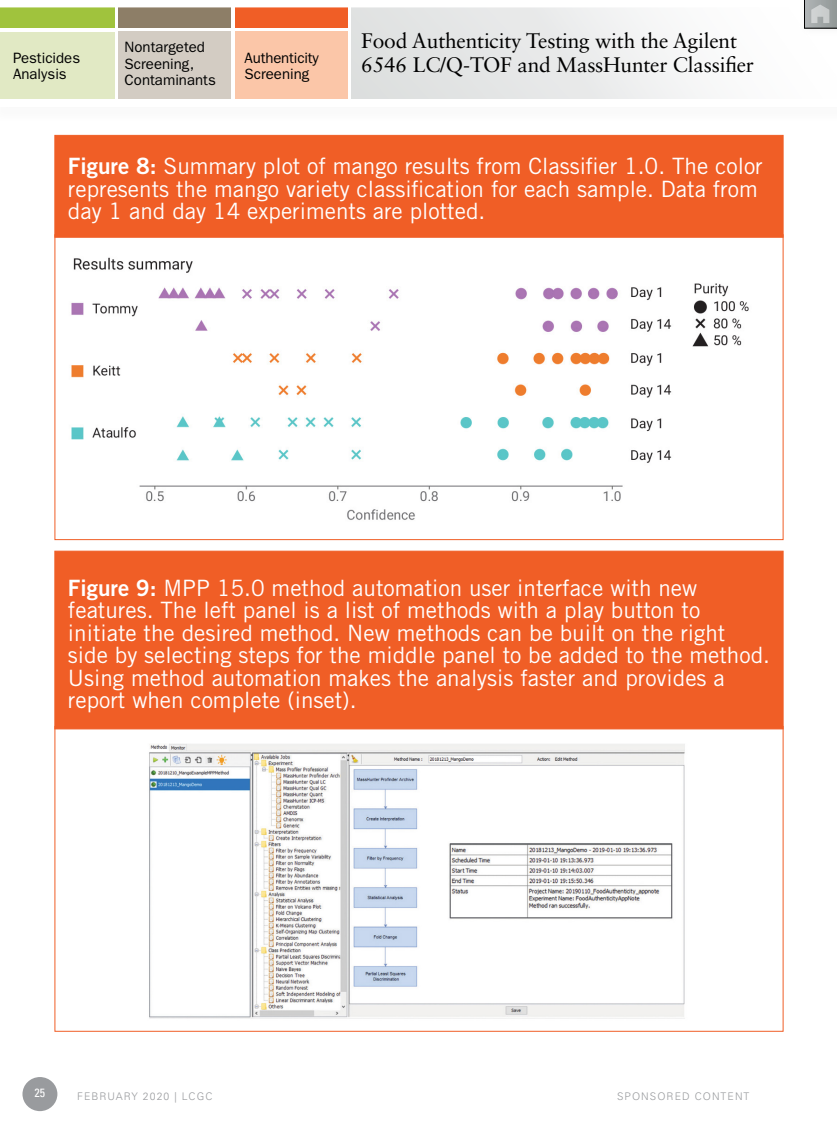
<style>
.page{position:relative;width:837px;height:1134px;background:#fff}
.page>*{position:absolute;margin:0;border:0;box-sizing:border-box;transform-origin:0 0}
.t1{font:22.5px/22.5px "Trade Gothic LT Std";color:#fff}
.t2{font:21px/24px "Sabon LT Std";letter-spacing:-.01em;color:#000}
.t3{font:15px/16.5px "ITC Franklin Gothic Std";color:#000}
.t4{font:condensed 12px "Univers LT Std";color:#fff}
.t5{font:300 10.5px "Univers LT Std";letter-spacing:.1em;color:#999b9e}
.s1{font-family:"Trade Gothic LT Std Bd 2"}
</style>
<div class="page">
<svg style="left:0;top:7px;width:352px;height:92px"></svg>
<div style="left:0;top:7px;width:115px;height:20px;background:#a0c33d"></div>
<div style="left:119px;top:7px;width:112px;height:20px;background:#8d7e67"></div>
<div style="left:235px;top:7px;width:112px;height:20px;background:#f05e26"></div>
<div style="left:0;top:33px;width:115px;height:67px;background:#e1e9c4"></div>
<div style="left:119px;top:32px;width:112px;height:67px;background:#d3ccc3"></div>
<div style="left:235px;top:32px;width:112px;height:67px;background:#fbc6a8"></div>
<div style="left:352px;top:7px;width:485px;height:92px;background:linear-gradient(to right,#dbdedd,#fff)"></div>
<div style="left:21px;top:1075px;width:38px;height:38px;background:#999b9e;border-radius:50%"></div>
<div style="left:19px;top:1073px;width:42px;height:42px;border:4px solid #fff;border-radius:50%"></div>
<div style="left:0;top:99px;width:837px;height:7px;background:#fff"></div>
<div style="left:797px;top:0;width:40px;height:39px;background:#fefefe"></div>
<svg style="left:804px;top:0;width:33px;height:29px"></svg>
<img style="left:71px;top:257px;width:678px;height:263px">
<div style="left:54px;top:135px;width:729px;height:103px;background:#f05e26;border:1px solid #f05e26"></div>
<img style="left:137px;top:729px;width:564px;height:290px">
<div style="left:54px;top:551px;width:729px;height:178px;background:#f05e26;border:1px solid #f05e26"></div>
<p class="t3" style="left:13px;top:50px;width:69px">Pesticides<br>Analysis</p>
<p class="t3" style="left:125px;top:39px;width:93px">Nontargeted<br>Screening,<br>Contaminants</p>
<p class="t3" style="left:245px;top:50px;width:76px">Authenticity<br>Screening</p>
<p class="t2" style="left:361px;top:29px;width:394px">Food Authenticity Testing with the Agilent<br>6546 LC/Q-TOF and MassHunter Classifier</p>
<p class="t1" style="left:68px;top:155px;width:696px"><span class="s1">Figure 8:</span> Summary plot of mango results from Classifier 1.0. The color represents the mango variety classification for each sample. Data from day 1 and day 14 experiments are plotted.</p>
<p class="t1" style="left:68px;top:576px;width:704px"><span class="s1">Figure 9:</span> MPP 15.0 method automation user interface with new features. The left panel is a list of methods with a play button to initiate the desired method. New methods can be built on the right side by selecting steps for the middle panel to be added to the method.<br>Using method automation makes the analysis faster and provides a report when complete (inset).</p>
<p class="t4" style="left:35px;top:1085px;width:12px">25</p>
<p class="t5" style="left:77px;top:1090px;width:137px">FEBRUARY 2020 | LCGC</p>
<p class="t5" style="left:617px;top:1090px;width:134px">SPONSORED CONTENT</p>
</div>
